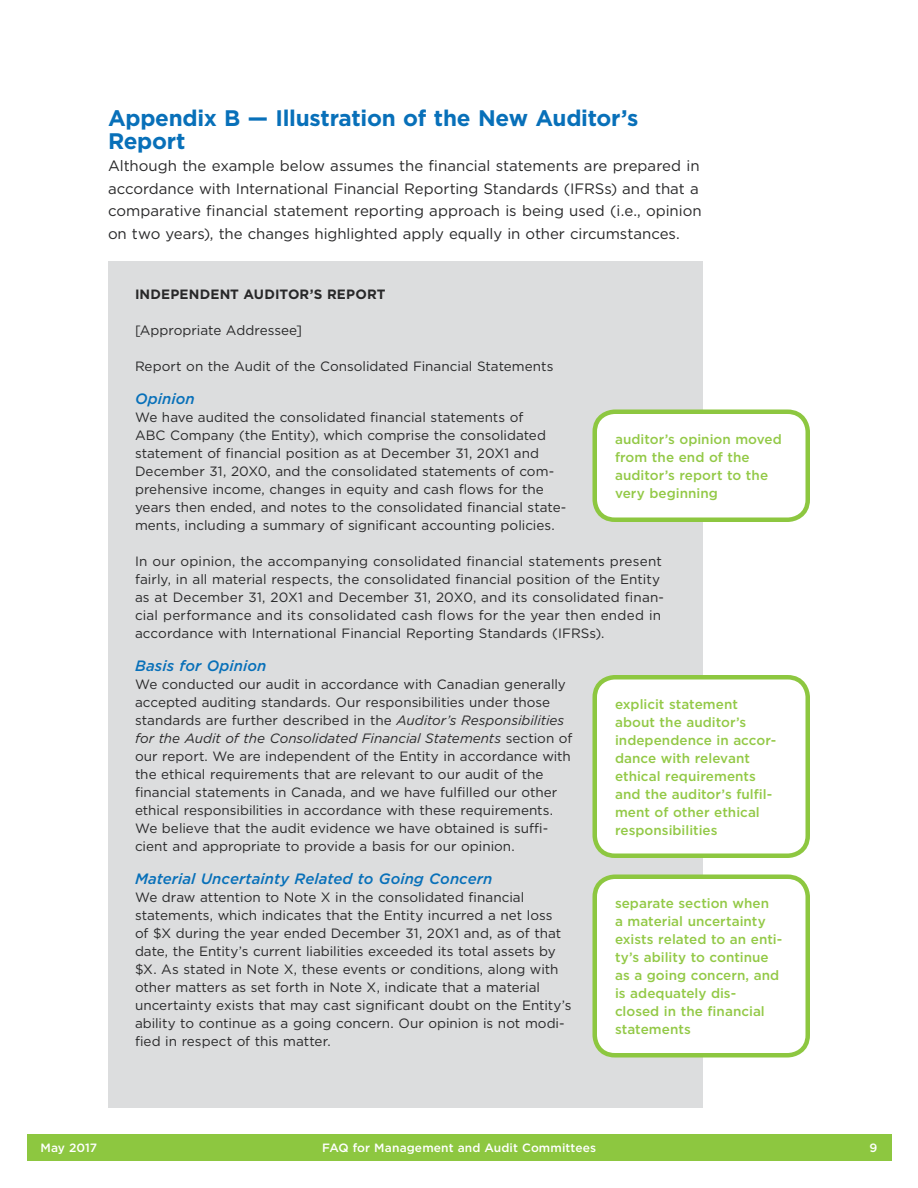
<style>
.page{position:relative;width:918px;height:1188px;background:#fff}
.page>*{position:absolute;margin:0;border:0;box-sizing:border-box;transform-origin:0 0}
.t1{font:700 22.5px "Gotham";letter-spacing:-.015em;color:#0870b9}
.t2{font:15px/22.5px "Gotham";color:#282829}
.t3{font:italic 500 15px "Gotham";letter-spacing:.005em;color:#0870b9}
.t4{font:13.5px/18px "Gotham";color:#282829}
.t5{font:500 13.5px/18px "Gotham";letter-spacing:.005em;color:#93c947}
.t6{font:700 13.5px "Gotham";letter-spacing:.01em;color:#282829}
.t7{font:500 12px "Gotham";letter-spacing:.005em;color:#fff}
.s1{font-style:italic}
</style>
<div class="page">
<div style="left:108px;top:261px;width:594px;height:846px;background:#dcddde"></div>
<div style="left:595px;top:412px;width:213px;height:108px;background:#fff;border-radius:20px"></div>
<div style="left:593px;top:410px;width:217px;height:112px;border:4px solid #8dc740;border-radius:20px"></div>
<div style="left:595px;top:677px;width:213px;height:179px;background:#fff;border-radius:20px"></div>
<div style="left:593px;top:675px;width:217px;height:183px;border:4px solid #8dc740;border-radius:20px"></div>
<div style="left:595px;top:877px;width:213px;height:178px;background:#fff;border-radius:20px"></div>
<div style="left:593px;top:875px;width:217px;height:183px;border:4px solid #8dc740;border-radius:20px"></div>
<div style="left:27px;top:1134px;width:864px;height:27px;background:#8dc740"></div>
<h3 class="t1" style="left:108px;top:110px;width:532px">Appendix B — Illustration of the New Auditor’s</h3>
<h3 class="t1" style="left:108px;top:133px;width:79px">Report</h3>
<p class="t2" style="left:108px;top:156px;width:595px">Although the example below assumes the financial statements are prepared in accordance with International Financial Reporting Standards (IFRSs) and that a comparative financial statement reporting approach is being used (i.e., opinion on two years), the changes highlighted apply equally in other circumstances.</p>
<p class="t6" style="left:135px;top:289px;width:252px">INDEPENDENT AUDITOR’S REPORT</p>
<p class="t4" style="left:135px;top:322px;width:169px">[Appropriate Addressee]</p>
<p class="t4" style="left:135px;top:358px;width:420px">Report on the Audit of the Consolidated Financial Statements</p>
<p class="t3" style="left:135px;top:393px;width:61px">Opinion</p>
<p class="t4" style="left:135px;top:409px;width:433px">We have audited the consolidated financial statements of<br>ABC Company (the Entity), which comprise the consolidated statement of financial position as at December 31, 20X1 and December 31, 20X0, and the consolidated statements of com&shy;prehensive income, changes in equity and cash flows for the years then ended, and notes to the consolidated financial state&shy;ments, including a summary of significant accounting policies.</p>
<p class="t5" style="left:615px;top:431px;width:168px">auditor’s opinion moved from the end of the auditor’s report to the very beginning</p>
<p class="t4" style="left:135px;top:553px;width:531px">In our opinion, the accompanying consolidated financial statements present fairly, in all material respects, the consolidated financial position of the Entity as at December 31, 20X1 and December 31, 20X0, and its consolidated finan&shy;cial performance and its consolidated cash flows for the year then ended in accordance with International Financial Reporting Standards (IFRSs).</p>
<p class="t3" style="left:135px;top:660px;width:133px">Basis for Opinion</p>
<p class="t4" style="left:135px;top:676px;width:439px">We conducted our audit in accordance with Canadian generally accepted auditing standards. Our responsibilities under those standards are further described in the <span class="s1">Auditor’s Responsibilities for the Audit of the Consolidated Financial Statements</span> section of our report. We are independent of the Entity in accordance with the ethical requirements that are relevant to our audit of the financial statements in Canada, and we have fulfilled our other ethical responsibilities in accordance with these requirements.<br>We believe that the audit evidence we have obtained is suffi&shy;cient and appropriate to provide a basis for our opinion.</p>
<p class="t3" style="left:135px;top:873px;width:359px">Material Uncertainty Related to Going Concern</p>
<p class="t4" style="left:135px;top:889px;width:438px">We draw attention to Note X in the consolidated financial statements, which indicates that the Entity incurred a net loss<br>of $X during the year ended December 31, 20X1 and, as of that date, the Entity’s current liabilities exceeded its total assets by $X. As stated in Note X, these events or conditions, along with other matters as set forth in Note X, indicate that a material uncertainty exists that may cast significant doubt on the Entity’s ability to continue as a going concern. Our opinion is not modi&shy;fied in respect of this matter.</p>
<p class="t5" style="left:615px;top:696px;width:163px">explicit statement about the auditor’s independence in accor&shy;dance with relevant ethical requirements and the auditor’s fulfil&shy;ment of other ethical responsibilities</p>
<p class="t5" style="left:615px;top:896px;width:169px">separate section when<br>a material uncertainty exists related to an enti&shy;ty’s ability to continue as a going concern, and is adequately dis&shy;closed in the financial statements</p>
<p class="t7" style="left:41px;top:1144px;width:58px">May 2017</p>
<p class="t7" style="left:322px;top:1144px;width:276px">FAQ for Management and Audit Committees</p>
<p class="t7" style="left:870px;top:1144px;width:9px">9</p>
</div>
